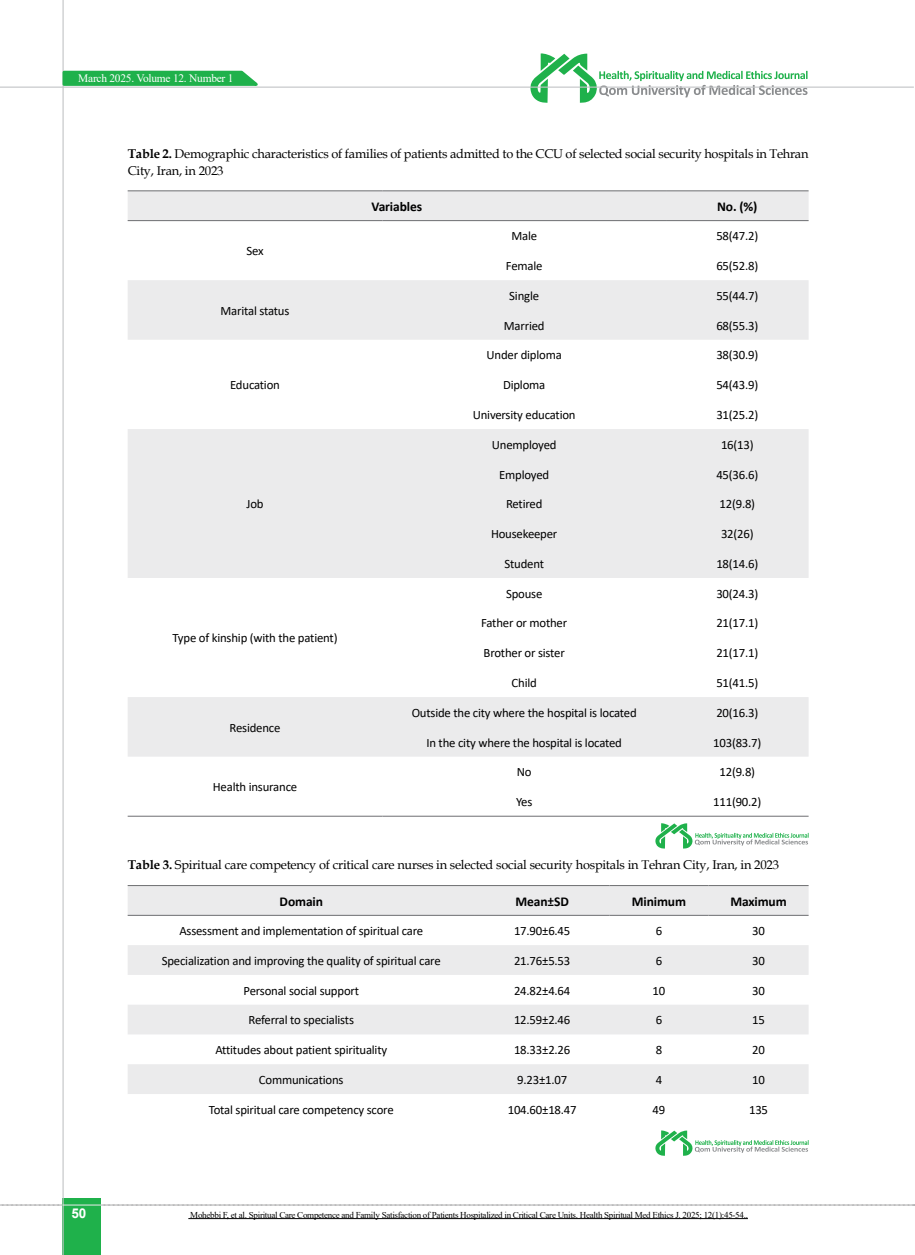
<style>
.page{position:relative;width:915px;height:1255px;background:#fff}
.page>*{position:absolute;margin:0;border:0;box-sizing:border-box;transform-origin:0 0}
.t1{font:700 13.5px "Calibri";letter-spacing:-.01em;color:#000}
.t2{font:700 13.5px "Arial";color:#fff}
.t3{font:12.75px "Calibri";letter-spacing:-.015em;color:#000}
.t4{font:12.75px/16.5px "Book Antiqua";letter-spacing:-.015em;color:#000}
.t5{font:11.4px "Times New Roman";letter-spacing:-.02em;color:#fff}
.t6{font:9px "Times New Roman";letter-spacing:-.03em;color:#000}
.s1{font-weight:700}
</style>
<div class="page">
<svg style="left:0;top:1204px;width:914px;height:1px"></svg>
<div style="left:63px;top:1198px;width:38px;height:56px;background:#1fb14b"></div>
<hr style="left:62px;top:0;width:2px;height:1254px;background:#c2c4c6">
<hr style="left:63px;top:1204px;width:38px;height:1px;background:#ebebec">
<svg style="left:61px;top:69px;width:203px;height:18px;background:#4ec070"></svg>
<svg style="left:529px;top:53px;width:278px;height:50px"></svg>
<hr style="left:0;top:87px;width:913px;height:1px;background:#c2c4c6">
<svg style="left:128px;top:191px;width:680px;height:565px;fill:#ebebec"></svg>
<hr style="left:128px;top:190px;width:254px;height:1px;background:#6d6e71">
<hr style="left:382px;top:190px;width:283px;height:1px;background:#6d6e71">
<hr style="left:665px;top:190px;width:143px;height:1px;background:#6d6e71">
<hr style="left:128px;top:220px;width:254px;height:1px;background:#6d6e71">
<hr style="left:382px;top:220px;width:283px;height:1px;background:#6d6e71">
<hr style="left:665px;top:220px;width:143px;height:1px;background:#6d6e71">
<hr style="left:128px;top:815px;width:254px;height:1px;background:#6d6e71">
<hr style="left:382px;top:815px;width:283px;height:1px;background:#6d6e71">
<hr style="left:665px;top:815px;width:143px;height:1px;background:#6d6e71">
<svg style="left:655px;top:823px;width:153px;height:25px"></svg>
<svg style="left:128px;top:886px;width:680px;height:207px;fill:#ebebec"></svg>
<hr style="left:128px;top:885px;width:347px;height:1px;background:#6d6e71">
<hr style="left:475px;top:885px;width:134px;height:1px;background:#6d6e71">
<hr style="left:609px;top:885px;width:99px;height:1px;background:#6d6e71">
<hr style="left:708px;top:885px;width:100px;height:1px;background:#6d6e71">
<hr style="left:128px;top:914px;width:347px;height:1px;background:#6d6e71">
<hr style="left:475px;top:914px;width:134px;height:1px;background:#6d6e71">
<hr style="left:609px;top:914px;width:99px;height:1px;background:#6d6e71">
<hr style="left:708px;top:914px;width:100px;height:1px;background:#6d6e71">
<svg style="left:655px;top:1130px;width:153px;height:25px"></svg>
<hr style="left:188px;top:1218px;width:559px;height:1px;background:#000">
<p class="t5" style="left:78px;top:70px;width:157px">March 2025. Volume 12. Number 1</p>
<p class="t4" style="left:128px;top:145px;width:682px"><span class="s1">Table 2.</span> Demographic characteristics of families of patients admitted to the CCU of selected social security hospitals in Tehran<br>City, Iran, in 2023</p>
<p class="t1" style="left:371px;top:197px;width:52px">Variables</p>
<p class="t1" style="left:717px;top:197px;width:42px">No. (%)</p>
<p class="t3" style="left:246px;top:242px;width:19px">Sex</p>
<p class="t3" style="left:511px;top:227px;width:27px">Male</p>
<p class="t3" style="left:716px;top:227px;width:43px">58(47.2)</p>
<p class="t3" style="left:505px;top:257px;width:38px">Female</p>
<p class="t3" style="left:716px;top:257px;width:43px">65(52.8)</p>
<p class="t3" style="left:220px;top:302px;width:70px">Marital status</p>
<p class="t3" style="left:230px;top:376px;width:51px">Education</p>
<p class="t3" style="left:246px;top:495px;width:19px">Job</p>
<p class="t3" style="left:172px;top:629px;width:166px">Type of kinship (with the patient)</p>
<p class="t3" style="left:229px;top:718px;width:52px">Residence</p>
<p class="t3" style="left:213px;top:777px;width:86px">Health insurance</p>
<p class="t3" style="left:509px;top:287px;width:31px">Single</p>
<p class="t3" style="left:716px;top:287px;width:43px">55(44.7)</p>
<p class="t3" style="left:503px;top:316px;width:42px">Married</p>
<p class="t3" style="left:716px;top:316px;width:43px">68(55.3)</p>
<p class="t3" style="left:486px;top:346px;width:77px">Under diploma</p>
<p class="t3" style="left:716px;top:346px;width:43px">38(30.9)</p>
<p class="t3" style="left:503px;top:376px;width:44px">Diploma</p>
<p class="t3" style="left:716px;top:376px;width:43px">54(43.9)</p>
<p class="t3" style="left:472px;top:406px;width:104px">University education</p>
<p class="t3" style="left:716px;top:406px;width:43px">31(25.2)</p>
<p class="t3" style="left:491px;top:435px;width:66px">Unemployed</p>
<p class="t3" style="left:720px;top:435px;width:34px">16(13)</p>
<p class="t3" style="left:499px;top:465px;width:51px">Employed</p>
<p class="t3" style="left:716px;top:465px;width:43px">45(36.6)</p>
<p class="t3" style="left:506px;top:495px;width:38px">Retired</p>
<p class="t3" style="left:719px;top:495px;width:37px">12(9.8)</p>
<p class="t3" style="left:491px;top:525px;width:68px">Housekeeper</p>
<p class="t3" style="left:720px;top:525px;width:34px">32(26)</p>
<p class="t3" style="left:504px;top:554px;width:41px">Student</p>
<p class="t3" style="left:716px;top:554px;width:43px">18(14.6)</p>
<p class="t3" style="left:506px;top:584px;width:38px">Spouse</p>
<p class="t3" style="left:716px;top:584px;width:43px">30(24.3)</p>
<p class="t3" style="left:481px;top:614px;width:88px">Father or mother</p>
<p class="t3" style="left:716px;top:614px;width:43px">21(17.1)</p>
<p class="t3" style="left:483px;top:644px;width:83px">Brother or sister</p>
<p class="t3" style="left:716px;top:644px;width:43px">21(17.1)</p>
<p class="t3" style="left:511px;top:674px;width:27px">Child</p>
<p class="t3" style="left:716px;top:674px;width:43px">51(41.5)</p>
<p class="t3" style="left:411px;top:703px;width:226px">Outside the city where the hospital is located</p>
<p class="t3" style="left:716px;top:703px;width:43px">20(16.3)</p>
<p class="t3" style="left:426px;top:733px;width:197px">In the city where the hospital is located</p>
<p class="t3" style="left:713px;top:733px;width:50px">103(83.7)</p>
<p class="t3" style="left:516px;top:763px;width:16px">No</p>
<p class="t3" style="left:719px;top:763px;width:37px">12(9.8)</p>
<p class="t3" style="left:516px;top:792px;width:18px">Yes</p>
<p class="t3" style="left:713px;top:792px;width:50px">111(90.2)</p>
<p class="t2" style="left:71px;top:1203px;width:17px">50</p>
<p class="t4" style="left:128px;top:856px;width:652px"><span class="s1">Table 3.</span> Spiritual care competency of critical care nurses in selected social security hospitals in Tehran City, Iran, in 2023</p>
<p class="t1" style="left:279px;top:891px;width:45px">Domain</p>
<p class="t1" style="left:515px;top:891px;width:55px">Mean±SD</p>
<p class="t1" style="left:631px;top:891px;width:56px">Minimum</p>
<p class="t1" style="left:730px;top:891px;width:58px">Maximum</p>
<p class="t3" style="left:179px;top:922px;width:245px">Assessment and implementation of spiritual care</p>
<p class="t3" style="left:514px;top:922px;width:58px">17.90±6.45</p>
<p class="t3" style="left:655px;top:922px;width:8px">6</p>
<p class="t3" style="left:752px;top:922px;width:14px">30</p>
<p class="t3" style="left:162px;top:951px;width:280px">Specialization and improving the quality of spiritual care</p>
<p class="t3" style="left:514px;top:951px;width:58px">21.76±5.53</p>
<p class="t3" style="left:655px;top:951px;width:8px">6</p>
<p class="t3" style="left:752px;top:951px;width:14px">30</p>
<p class="t3" style="left:243px;top:981px;width:117px">Personal social support</p>
<p class="t3" style="left:514px;top:981px;width:58px">24.82±4.64</p>
<p class="t3" style="left:652px;top:981px;width:14px">10</p>
<p class="t3" style="left:752px;top:981px;width:14px">30</p>
<p class="t3" style="left:248px;top:1011px;width:107px">Referral to specialists</p>
<p class="t3" style="left:514px;top:1011px;width:58px">12.59±2.46</p>
<p class="t3" style="left:655px;top:1011px;width:8px">6</p>
<p class="t3" style="left:752px;top:1011px;width:14px">15</p>
<p class="t3" style="left:215px;top:1040px;width:173px">Attitudes about patient spirituality</p>
<p class="t3" style="left:514px;top:1040px;width:58px">18.33±2.26</p>
<p class="t3" style="left:655px;top:1040px;width:8px">8</p>
<p class="t3" style="left:752px;top:1040px;width:14px">20</p>
<p class="t3" style="left:259px;top:1070px;width:86px">Communications</p>
<p class="t3" style="left:517px;top:1070px;width:52px">9.23±1.07</p>
<p class="t3" style="left:655px;top:1070px;width:8px">4</p>
<p class="t3" style="left:752px;top:1070px;width:14px">10</p>
<p class="t3" style="left:209px;top:1100px;width:186px">Total spiritual care competency score</p>
<p class="t3" style="left:507px;top:1100px;width:70px">104.60±18.47</p>
<p class="t3" style="left:652px;top:1100px;width:14px">49</p>
<p class="t3" style="left:748px;top:1100px;width:21px">135</p>
<p class="t6" style="left:190px;top:1208px;width:559px">Mohebbi F, et al. Spiritual Care Competence and Family Satisfaction of Patients Hospitalized in Critical Care Units. Health Spiritual Med Ethics J. 2025; 12(1):45-54..</p>
</div>
